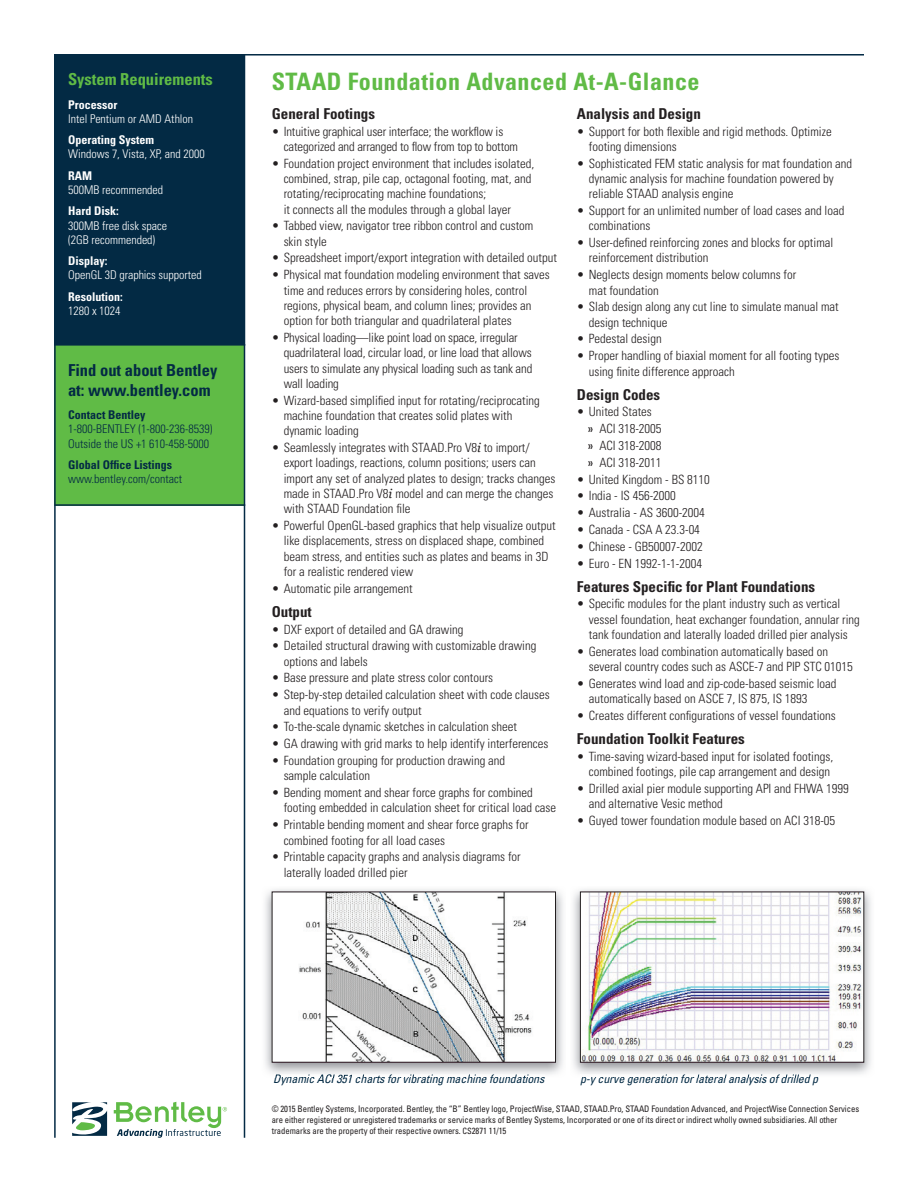
<style>
.page{position:relative;width:918px;height:1188px;background:#fff}
.page>*{position:absolute;margin:0;border:0;box-sizing:border-box;transform-origin:0 0}
.t1{font:700 condensed 24px "Univers";letter-spacing:.02em;color:#60bb46}
.t2{font:700 condensed 16.5px/19.8px "Univers";color:#032a44}
.t3{font:700 condensed 16.5px "Univers";color:#60bb46}
.t4{font:700 condensed 15px "Univers";color:#231f20}
.t5{font:300 condensed 12.75px/15.3px "Univers";color:#231f20}
.t6{font:300 condensed 12px/14.4px "Univers";color:#fff}
.t7{font:italic condensed 12px "Univers";letter-spacing:-.01em;color:#032a44}
.t8{font:300 condensed 12px/14.4px "Univers";color:#032a44}
.t9{font:700 condensed 12px "Univers";color:#fff}
.t10{font:700 condensed 12px "Univers";color:#032a44}
.t11{font:condensed 9px/10.8px "Univers";letter-spacing:-.005em;color:#231f20;scale:.96 1}
.s1{font-family:"Georgia";font-weight:400;font-style:italic;font-stretch:normal}
.s2{font-weight:400}
.s3{font-size:8.7px}
</style>
<div class="page">
<svg style="left:72px;top:1102px;width:35px;height:34px"></svg>
<svg style="left:114px;top:1102px;width:113px;height:36px"></svg>
<div style="left:55px;top:195px;width:190px;height:310px;background:#60bb46"></div>
<hr style="left:55px;top:504px;width:190px;height:2px;background:#032a44">
<div style="left:55px;top:54px;width:190px;height:291px;background:#032a44"></div>
<hr style="left:54px;top:344px;width:191px;height:2px;background:#032a44">
<hr style="left:244px;top:54px;width:1px;height:1084px;background:#032a44">
<hr style="left:54px;top:54px;width:2px;height:1084px;background:#032a44">
<hr style="left:56px;top:54px;width:808px;height:2px;background:#032a44">
<img style="left:265px;top:889px;width:298px;height:185px">
<img style="left:275px;top:1074px;width:254px;height:3px">
<svg style="left:271px;top:891px;width:285px;height:172px"></svg>
<img style="left:573px;top:889px;width:298px;height:185px">
<img style="left:662px;top:1074px;width:149px;height:3px">
<img style="left:580px;top:891px;width:285px;height:172px">
<p class="t3" style="left:68px;top:69px;width:146px">System Requirements</p>
<p class="t9" style="left:68px;top:97px;width:51px">Processor</p>
<p class="t6" style="left:68px;top:111px;width:127px">Intel Pentium or AMD Athlon</p>
<p class="t9" style="left:68px;top:132px;width:87px">Operating System</p>
<p class="t6" style="left:68px;top:147px;width:138px">Windows 7, Vista, XP, and 2000</p>
<p class="t9" style="left:68px;top:168px;width:25px">RAM</p>
<p class="t6" style="left:68px;top:183px;width:97px">500MB recommended</p>
<p class="t9" style="left:68px;top:204px;width:52px">Hard Disk:</p>
<p class="t6" style="left:68px;top:218px;width:101px">300MB free disk space (2GB recommended)</p>
<p class="t9" style="left:68px;top:253px;width:41px">Display:</p>
<p class="t6" style="left:68px;top:268px;width:135px">OpenGL 3D graphics supported</p>
<p class="t9" style="left:68px;top:289px;width:56px">Resolution:</p>
<p class="t6" style="left:68px;top:304px;width:54px">1280 x 1024</p>
<p class="t2" style="left:68px;top:360px;width:151px">Find out about Bentley at: www.bentley.com</p>
<p class="t10" style="left:68px;top:407px;width:79px">Contact Bentley</p>
<p class="t8" style="left:68px;top:422px;width:146px">1-800-BENTLEY (1-800-236-8539)<br>Outside the US +1 610-458-5000</p>
<p class="t10" style="left:68px;top:457px;width:105px">Global Office Listings</p>
<p class="t8" style="left:68px;top:472px;width:116px">www.bentley.com/contact</p>
<h1 class="t1" style="left:272px;top:67px;width:429px">STAAD Foundation Advanced At-A-Glance</h1>
<p class="t4" style="left:272px;top:104px;width:105px">General Footings</p>
<p class="t5" style="left:284px;top:123px;width:236px;text-indent:-12px">• Intuitive graphical user interface; the workflow is categorized and arranged to flow from top to bottom</p>
<p class="t5" style="left:284px;top:156px;width:252px;text-indent:-12px">• Foundation project environment that includes isolated, combined, strap, pile cap, octagonal footing, mat, and rotating/reciprocating machine foundations;<br>it connects all the modules through a global layer</p>
<p class="t5" style="left:284px;top:218px;width:251px;text-indent:-12px">• Tabbed view, navigator tree ribbon control and custom skin style</p>
<p class="t5" style="left:272px;top:250px;width:287px">• Spreadsheet import/export integration with detailed output</p>
<p class="t5" style="left:284px;top:267px;width:268px;text-indent:-12px">• Physical mat foundation modeling environment that saves time and reduces errors by considering holes, control regions, physical beam, and column lines; provides an option for both triangular and quadrilateral plates</p>
<p class="t5" style="left:284px;top:330px;width:250px;text-indent:-12px">• Physical loading—like point load on space, irregular quadrilateral load, circular load, or line load that allows users to simulate any physical loading such as tank and wall loading</p>
<p class="t5" style="left:284px;top:393px;width:258px;text-indent:-12px">• Wizard-based simplified input for rotating/reciprocating machine foundation that creates solid plates with dynamic loading</p>
<p class="t5" style="left:284px;top:440px;width:273px;text-indent:-12px">• Seamlessly integrates with STAAD.Pro V8<span class="s1">i</span> to import/ export loadings, reactions, column positions; users can import any set of analyzed plates to design; tracks changes made in STAAD.Pro V8<span class="s1">i</span> model and can merge the changes with STAAD Foundation file</p>
<p class="t5" style="left:284px;top:518px;width:273px;text-indent:-12px">• Powerful OpenGL-based graphics that help visualize output like displacements, stress on displaced shape, combined beam stress, and entities such as plates and beams in 3D for a realistic rendered view</p>
<p class="t5" style="left:272px;top:581px;width:142px">• Automatic pile arrangement</p>
<p class="t4" style="left:272px;top:602px;width:42px">Output</p>
<p class="t5" style="left:272px;top:621px;width:193px">• DXF export of detailed and GA drawing</p>
<p class="t5" style="left:284px;top:638px;width:254px;text-indent:-12px">• Detailed structural drawing with customizable drawing options and labels</p>
<p class="t5" style="left:272px;top:670px;width:223px">• Base pressure and plate stress color contours</p>
<p class="t5" style="left:284px;top:687px;width:268px;text-indent:-12px">• Step-by-step detailed calculation sheet with code clauses and equations to verify output</p>
<p class="t5" style="left:272px;top:719px;width:247px">• To-the-scale dynamic sketches in calculation sheet</p>
<p class="t5" style="left:272px;top:736px;width:278px">• GA drawing with grid marks to help identify interferences</p>
<p class="t5" style="left:284px;top:753px;width:223px;text-indent:-12px">• Foundation grouping for production drawing and sample calculation</p>
<p class="t5" style="left:284px;top:785px;width:274px;text-indent:-12px">• Bending moment and shear force graphs for combined footing embedded in calculation sheet for critical load case</p>
<p class="t5" style="left:284px;top:817px;width:246px;text-indent:-12px">• Printable bending moment and shear force graphs for combined footing for all load cases</p>
<p class="t5" style="left:284px;top:849px;width:239px;text-indent:-12px">• Printable capacity graphs and analysis diagrams for laterally loaded drilled pier</p>
<p class="t4" style="left:577px;top:104px;width:126px">Analysis and Design</p>
<p class="t5" style="left:589px;top:123px;width:244px;text-indent:-12px">• Support for both flexible and rigid methods. Optimize footing dimensions</p>
<p class="t5" style="left:589px;top:156px;width:265px;text-indent:-12px">• Sophisticated FEM static analysis for mat foundation and dynamic analysis for machine foundation powered by reliable STAAD analysis engine</p>
<p class="t5" style="left:589px;top:203px;width:257px;text-indent:-12px">• Support for an unlimited number of load cases and load combinations</p>
<p class="t5" style="left:589px;top:235px;width:246px;text-indent:-12px">• User-defined reinforcing zones and blocks for optimal reinforcement distribution</p>
<p class="t5" style="left:589px;top:267px;width:209px;text-indent:-12px">• Neglects design moments below columns for mat foundation</p>
<p class="t5" style="left:589px;top:299px;width:251px;text-indent:-12px">• Slab design along any cut line to simulate manual mat design technique</p>
<p class="t5" style="left:577px;top:331px;width:86px">• Pedestal design</p>
<p class="t5" style="left:589px;top:348px;width:252px;text-indent:-12px">• Proper handling of biaxial moment for all footing types using finite difference approach</p>
<p class="t4" style="left:577px;top:385px;width:85px">Design Codes</p>
<p class="t5" style="left:587px;top:403px;width:76px;line-height:16.8px;text-indent:-10px">• United States<br><span class="s2">»</span> ACI 318-2005 <span class="s2">»</span> ACI 318-2008 <span class="s2">»</span> ACI 318-2011</p>
<p class="t5" style="left:577px;top:471px;width:135px">• United Kingdom - BS 8110</p>
<p class="t5" style="left:577px;top:488px;width:101px">• India - IS 456-2000</p>
<p class="t5" style="left:577px;top:505px;width:130px">• Australia - AS 3600-2004</p>
<p class="t5" style="left:577px;top:522px;width:125px">• Canada - CSA A 23.3-04</p>
<p class="t5" style="left:577px;top:539px;width:127px">• Chinese - GB50007-2002</p>
<p class="t5" style="left:577px;top:555px;width:127px">• Euro - EN 1992-1-1-2004</p>
<p class="t4" style="left:577px;top:577px;width:240px">Features Specific for Plant Foundations</p>
<p class="t5" style="left:589px;top:596px;width:273px;text-indent:-12px">• Specific modules for the plant industry such as vertical vessel foundation, heat exchanger foundation, annular ring tank foundation and laterally loaded drilled pier analysis</p>
<p class="t5" style="left:589px;top:644px;width:266px;text-indent:-12px">• Generates load combination automatically based on several country codes such as ASCE-7 and PIP STC 01015</p>
<p class="t5" style="left:589px;top:676px;width:249px;text-indent:-12px">• Generates wind load and zip-code-based seismic load automatically based on ASCE 7, IS 875, IS 1893</p>
<p class="t5" style="left:577px;top:708px;width:261px">• Creates different configurations of vessel foundations</p>
<p class="t4" style="left:577px;top:729px;width:170px">Foundation Toolkit Features</p>
<p class="t5" style="left:577px;top:749px;width:258px;text-align:right">• Time-saving wizard-based input for isolated footings, combined footings, pile cap arrangement and design</p>
<p class="t5" style="left:589px;top:781px;width:262px;text-indent:-12px">• Drilled axial pier module supporting API and FHWA 1999 and alternative Vesic method</p>
<p class="t5" style="left:577px;top:813px;width:260px">• Guyed tower foundation module based on ACI 318-05</p>
<p class="t7" style="left:273px;top:1071px;width:273px">Dynamic ACI 351 charts for vibrating machine foundations</p>
<p class="t7" style="left:580px;top:1071px;width:240px">p-y curve generation for lateral analysis of drilled p</p>
<p class="t11" style="left:272px;top:1104px;width:614px">© 2015 Bentley Systems, Incorporated. Bentley, the “B” Bentley logo, ProjectWise, STAAD, STAAD.Pro, STAAD Foundation Advanced, and ProjectWise Connection Services are either registered or unregistered trademarks or service marks of Bentley Systems, Incorporated or one of its direct or indirect wholly owned subsidiaries. All other trademarks are the property of their respective owners. <span class="s3">CS</span>2871 11/15</p>
</div>
